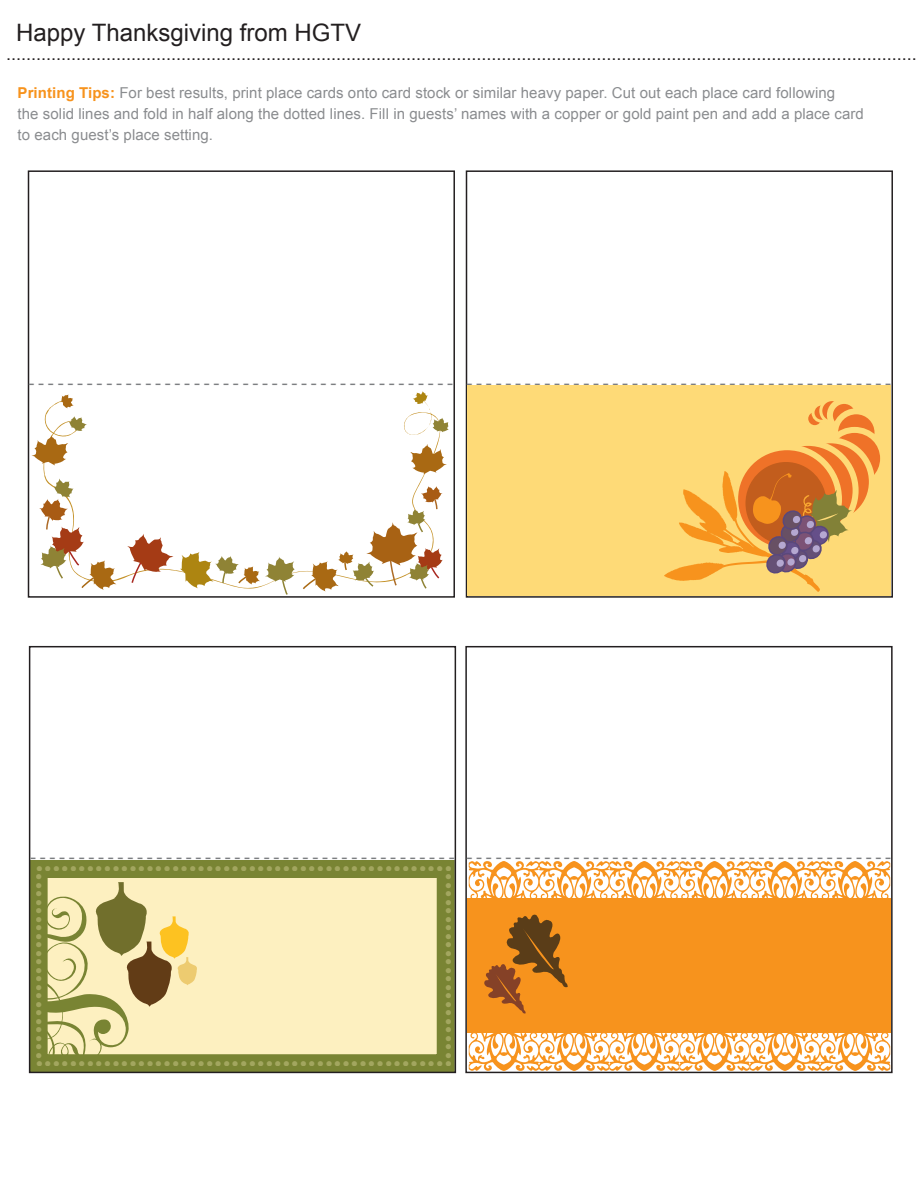
<style>
.page{position:relative;width:918px;height:1188px;background:#fff}
.page>*{position:absolute;margin:0;border:0;box-sizing:border-box;transform-origin:0 0}
.t1{font:24px "Arial";color:#231f20}
.t2{font:18px "Arial";color:#231f20}
.t3{font:18px "Arial";color:#7c7e81}
.t4{font:15px/21px "Arial";letter-spacing:.005em;color:#8a8c8f}
.t5{font:9px "Wingdings";color:#fdf0c0}
.s1{font-weight:700;color:#f7931d}
</style>
<div class="page">
<div style="left:28px;top:170px;width:427px;height:428px;background:#fff;border:2px solid #231f20"></div>
<div style="left:466px;top:170px;width:427px;height:428px;background:#fff;border:2px solid #231f20"></div>
<svg style="left:127px;top:534px;width:46px;height:49px"></svg>
<svg style="left:31px;top:416px;width:56px;height:49px"></svg>
<svg style="left:432px;top:414px;width:17px;height:18px"></svg>
<svg style="left:410px;top:443px;width:37px;height:31px"></svg>
<svg style="left:39px;top:478px;width:77px;height:112px"></svg>
<svg style="left:55px;top:394px;width:19px;height:14px"></svg>
<svg style="left:413px;top:391px;width:15px;height:13px"></svg>
<svg style="left:302px;top:485px;width:141px;height:107px"></svg>
<svg style="left:180px;top:552px;width:115px;height:45px"></svg>
<div style="left:30px;top:860px;width:425px;height:212px;background:#fdf0c0;border:18px solid #798433"></div>
<div style="left:29px;top:646px;width:427px;height:427px;border:2px solid #231f20"></div>
<div style="left:465px;top:646px;width:428px;height:427px;border:2px solid #231f20"></div>
<div style="left:467px;top:898px;width:424px;height:135px;background:#f7931d"></div>
<div style="left:467px;top:385px;width:424px;height:211px;background:#feda77"></div>
<svg style="left:469px;top:861px;width:421px;height:37px"></svg>
<svg style="left:469px;top:1033px;width:421px;height:38px"></svg>
<svg style="left:808px;top:412px;width:13px;height:13px"></svg>
<svg style="left:813px;top:404px;width:17px;height:17px"></svg>
<div style="left:812px;top:402px;width:20px;height:21px;border:3px solid #feda77;border-radius:50%"></div>
<svg style="left:821px;top:400px;width:22px;height:22px"></svg>
<div style="left:819px;top:398px;width:26px;height:26px;border:3px solid #feda77;border-radius:50%"></div>
<svg style="left:830px;top:401px;width:28px;height:28px"></svg>
<div style="left:827px;top:398px;width:34px;height:34px;border:6px solid #feda77;border-radius:50%"></div>
<svg style="left:835px;top:411px;width:43px;height:43px"></svg>
<div style="left:832px;top:408px;width:49px;height:49px;border:6px solid #feda77;border-radius:50%"></div>
<svg style="left:826px;top:430px;width:57px;height:57px"></svg>
<div style="left:823px;top:427px;width:63px;height:63px;border:6px solid #feda77;border-radius:50%"></div>
<svg style="left:789px;top:440px;width:83px;height:83px"></svg>
<div style="left:786px;top:437px;width:89px;height:89px;border:6px solid #feda77;border-radius:50%"></div>
<svg style="left:760px;top:443px;width:96px;height:95px"></svg>
<div style="left:757px;top:440px;width:102px;height:101px;border:6px solid #feda77;border-radius:50%"></div>
<svg style="left:735px;top:447px;width:104px;height:104px"></svg>
<div style="left:732px;top:444px;width:110px;height:110px;border:6px solid #feda77;border-radius:50%"></div>
<div style="left:746px;top:462px;width:80px;height:83px;background:#c25d1d;border-radius:50%"></div>
<svg style="left:28px;top:882px;width:170px;height:192px"></svg>
<svg style="left:484px;top:914px;width:84px;height:100px"></svg>
<svg style="left:664px;top:471px;width:189px;height:121px"></svg>
<h1 class="t1" style="left:16px;top:17px;width:346px">Happy Thanksgiving from HGTV</h1>
<p class="t2" style="left:6px;top:42px;width:912px">......................................................................................................................................................................................</p>
<p class="t4" style="left:18px;top:83px;width:848px"><span class="s1">Printing Tips:</span> For best results, print place cards onto card stock or similar heavy paper. Cut out each place card following<br>the solid lines and fold in half along the dotted lines. Fill in guests’ names with a copper or gold paint pen and add a place card to each guest’s place setting.</p>
<p class="t3" style="left:28px;top:371px;width:864px">-------------------------------------------- --------------------------------------------</p>
<p class="t3" style="left:30px;top:845px;width:863px">-------------------------------------------- --------------------------------------------</p>
<p class="t5" style="left:36px;top:863px;width:417px">●●●●●●●●●●●●●●●●●●●●●●●●●●●●●●●●●●●●●●●●●●●●●●●●●</p>
<p class="t5" style="left:34px;top:1059px;width:187px;rotate:-90deg">●●●●●●●●●●●●●●●●●●●●●●</p>
<p class="t5" style="left:444px;top:1059px;width:187px;rotate:-90deg">●●●●●●●●●●●●●●●●●●●●●●</p>
<p class="t5" style="left:36px;top:1058px;width:417px">●●●●●●●●●●●●●●●●●●●●●●●●●●●●●●●●●●●●●●●●●●●●●●●●●</p>
</div>
